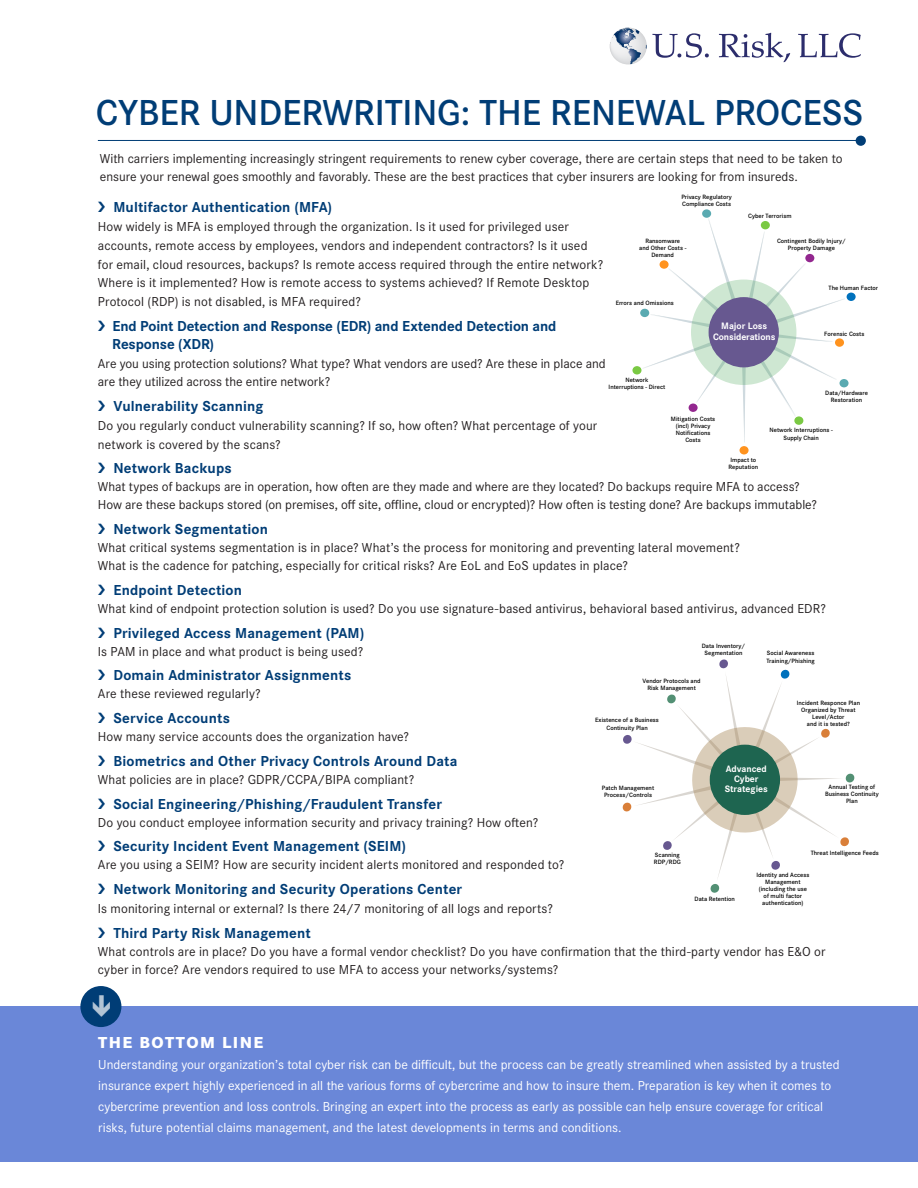
<style>
.page{position:relative;width:918px;height:1188px;background:#fff}
.page>*{position:absolute;margin:0;border:0;box-sizing:border-box;transform-origin:0 0}
.HEAD{font:600 37.5px "Corporate S Pro";letter-spacing:-.005em;color:#003d76}
.SUB_HEAD{font:800 16.5px "Corporate S Pro";letter-spacing:.09em;color:#fff}
.SUB_SUBHEAD{font:700 15px "Corporate S Pro";letter-spacing:.01em;color:#003d76}
.SUB_SUBHEAD-2{font:700 15px "Corporate S Pro";letter-spacing:-.01em;color:#003d76}
.TEXT{font:13.5px/18.8px "Corporate S Pro";letter-spacing:.005em;color:#231f20}
.TEXT-2{font:13.5px/21px "Corporate S Pro";color:#fff}
.t1{font:700 9.6px/10.4px "Corporate S Pro";color:#fff;text-align:center}
.t2{font:600 6.45px/7.1px "Corporate S Pro";color:#000;text-align:center}
</style>
<div class="page">
<div style="left:856px;top:136px;width:10px;height:10px;background:#003d76;border-radius:50%"></div>
<svg style="left:719px;top:33px;width:71px;height:29px"></svg>
<svg style="left:798px;top:33px;width:63px;height:25px"></svg>
<svg style="left:610px;top:28px;width:37px;height:36px"></svg>
<svg style="left:646px;top:33px;width:63px;height:25px"></svg>
<svg style="left:627px;top:45px;width:6px;height:3px"></svg>
<svg style="left:615px;top:28px;width:25px;height:11px"></svg>
<hr style="left:98px;top:140px;width:763px;height:1px;background:#003d76">
<div style="left:0;top:1007px;width:918px;height:155px;background:#6a87d8"></div>
<div style="left:80px;top:986px;width:41px;height:41px;background:#003d76;border-radius:50%"></div>
<svg style="left:643px;top:219px;width:202px;height:223px"></svg>
<svg style="left:691px;top:280px;width:105px;height:105px;background:#c8e2ce"></svg>
<div style="left:702px;top:209px;width:9px;height:9px;background:#5aaab1;border-radius:50%"></div>
<div style="left:660px;top:260px;width:9px;height:9px;background:#ff931e;border-radius:50%"></div>
<div style="left:640px;top:309px;width:9px;height:8px;background:#5aaab1;border-radius:50%"></div>
<div style="left:632px;top:366px;width:10px;height:9px;background:#7ac943;border-radius:50%"></div>
<div style="left:689px;top:404px;width:9px;height:8px;background:#93278f;border-radius:50%"></div>
<div style="left:740px;top:446px;width:9px;height:8px;background:#ff931e;border-radius:50%"></div>
<div style="left:761px;top:221px;width:9px;height:8px;background:#7ac943;border-radius:50%"></div>
<div style="left:805px;top:254px;width:9px;height:8px;background:#93278f;border-radius:50%"></div>
<div style="left:847px;top:293px;width:9px;height:8px;background:#0071bc;border-radius:50%"></div>
<div style="left:835px;top:338px;width:9px;height:9px;background:#ff931e;border-radius:50%"></div>
<div style="left:840px;top:379px;width:9px;height:8px;background:#5aaab1;border-radius:50%"></div>
<div style="left:794px;top:416px;width:9px;height:9px;background:#7ac943;border-radius:50%"></div>
<div style="left:709px;top:297px;width:70px;height:70px;background:#675890;border-radius:50%"></div>
<svg style="left:622px;top:659px;width:233px;height:234px"></svg>
<div style="left:710px;top:745px;width:70px;height:70px;background:#1e6550;border-radius:50%"></div>
<p class="HEAD" style="left:96px;top:84px;width:769px">CYBER UNDERWRITING: THE RENEWAL PROCESS</p>
<p class="TEXT" style="left:100px;top:149px;width:744px;line-height:18px">With carriers implementing increasingly stringent requirements to renew cyber coverage, there are certain steps that need to be taken to ensure your renewal goes smoothly and favorably. These are the best practices that cyber insurers are looking for from insureds.</p>
<p class="t2" style="left:681px;top:193px;width:52px;text-align:left">Privacy Regulatory<br>Compliance Costs</p>
<p class="t2" style="left:639px;top:237px;width:49px">Ransomware<br>and Other Costs -<br>Demand</p>
<p class="SUB_SUBHEAD" style="left:113px;top:195px;width:220px">Multifactor Authentication (MFA)</p>
<p class="TEXT" style="left:98px;top:216px;width:507px">How widely is MFA is employed through the organization. Is it used for privileged user accounts, remote access by employees, vendors and independent contractors? Is it used for email, cloud resources, backups? Is remote access required through the entire network?<br>Where is it implemented? How is remote access to systems achieved? If Remote Desktop Protocol (RDP) is not disabled, is MFA required?</p>
<p class="SUB_SUBHEAD" style="left:113px;top:314px;width:445px">End Point Detection and Response (EDR) and Extended Detection and</p>
<p class="SUB_SUBHEAD-2" style="left:112px;top:332px;width:103px">Response (XDR)</p>
<p class="TEXT" style="left:98px;top:353px;width:509px">Are you using protection solutions? What type? What vendors are used? Are these in place and are they utilized across the entire network?</p>
<p class="SUB_SUBHEAD" style="left:113px;top:394px;width:152px">Vulnerability Scanning</p>
<p class="TEXT" style="left:98px;top:415px;width:501px">Do you regularly conduct vulnerability scanning? If so, how often? What percentage of your network is covered by the scans?</p>
<p class="SUB_SUBHEAD" style="left:113px;top:456px;width:120px">Network Backups</p>
<p class="TEXT" style="left:98px;top:477px;width:721px;line-height:18px">What types of backups are in operation, how often are they made and where are they located? Do backups require MFA to access?<br>How are these backups stored (on premises, off site, offline, cloud or encrypted)? How often is testing done? Are backups immutable?</p>
<p class="SUB_SUBHEAD" style="left:113px;top:517px;width:156px">Network Segmentation</p>
<p class="TEXT" style="left:98px;top:538px;width:644px;line-height:18px">What critical systems segmentation is in place? What’s the process for monitoring and preventing lateral movement?<br>What is the cadence for patching, especially for critical risks? Are EoL and EoS updates in place?</p>
<p class="SUB_SUBHEAD" style="left:113px;top:578px;width:130px">Endpoint Detection</p>
<p class="TEXT" style="left:98px;top:598px;width:730px">What kind of endpoint protection solution is used? Do you use signature-based antivirus, behavioral based antivirus, advanced EDR?</p>
<p class="SUB_SUBHEAD" style="left:113px;top:621px;width:252px">Privileged Access Management (PAM)</p>
<p class="TEXT" style="left:98px;top:641px;width:267px">Is PAM in place and what product is being used?</p>
<p class="SUB_SUBHEAD" style="left:113px;top:663px;width:239px">Domain Administrator Assignments</p>
<p class="TEXT" style="left:98px;top:683px;width:164px">Are these reviewed regularly?</p>
<p class="SUB_SUBHEAD" style="left:113px;top:706px;width:118px">Service Accounts</p>
<p class="TEXT" style="left:98px;top:726px;width:313px">How many service accounts does the organization have?</p>
<p class="SUB_SUBHEAD" style="left:113px;top:749px;width:346px">Biometrics and Other Privacy Controls Around Data</p>
<p class="TEXT" style="left:98px;top:769px;width:318px">What policies are in place? GDPR/CCPA/BIPA compliant?</p>
<p class="SUB_SUBHEAD" style="left:113px;top:792px;width:330px">Social Engineering/Phishing/Fraudulent Transfer</p>
<p class="TEXT" style="left:98px;top:812px;width:442px">Do you conduct employee information security and privacy training? How often?</p>
<p class="SUB_SUBHEAD" style="left:113px;top:834px;width:294px">Security Incident Event Management (SEIM)</p>
<p class="TEXT" style="left:98px;top:854px;width:468px">Are you using a SEIM? How are security incident alerts monitored and responded to?</p>
<p class="SUB_SUBHEAD" style="left:113px;top:877px;width:350px">Network Monitoring and Security Operations Center</p>
<p class="TEXT" style="left:98px;top:898px;width:457px">Is monitoring internal or external? Is there 24/7 monitoring of all logs and reports?</p>
<p class="SUB_SUBHEAD" style="left:113px;top:921px;width:199px">Third Party Risk Management</p>
<p class="TEXT" style="left:98px;top:941px;width:729px;line-height:18px">What controls are in place? Do you have a formal vendor checklist? Do you have confirmation that the third-party vendor has E&amp;O or cyber in force? Are vendors required to use MFA to access your networks/systems?</p>
<p class="t2" style="left:748px;top:212px;width:45px">Cyber Terrorism</p>
<p class="t2" style="left:777px;top:237px;width:70px">Contingent Bodily Injury/<br>Property Damage</p>
<p class="t2" style="left:829px;top:284px;width:51px">The Human Factor</p>
<p class="t2" style="left:616px;top:299px;width:60px">Errors and Omissions</p>
<p class="t1" style="left:713px;top:320px;width:64px">Major Loss<br>Considerations</p>
<p class="t2" style="left:824px;top:330px;width:42px">Forensic Costs</p>
<p class="t2" style="left:609px;top:376px;width:58px">Network<br>Interruptions - Direct</p>
<p class="t2" style="left:825px;top:389px;width:44px">Data/Hardware<br>Restoration</p>
<p class="t2" style="left:770px;top:426px;width:65px">Network Interruptions -<br>Supply Chain</p>
<p class="t2" style="left:671px;top:415px;width:46px">Mitigation Costs (incl) Privacy<br>Notifications<br>Costs</p>
<p class="t2" style="left:729px;top:456px;width:31px;text-align:left">Impact to<br>Reputation</p>
<p class="t2" style="left:702px;top:642px;width:45px">Data Inventory/<br>Segmentation</p>
<p class="t2" style="left:767px;top:649px;width:50px;text-align:left">Social Awareness<br>Training/Phishing</p>
<p class="t2" style="left:643px;top:676px;width:60px">Vendor Protocols and<br>Risk Management</p>
<p class="t2" style="left:797px;top:699px;width:65px">Incident Responce Plan<br>Organized by Threat<br>Level/Actor<br>and it is tested?</p>
<p class="t2" style="left:595px;top:716px;width:65px">Existence of a Business<br>Continuity Plan</p>
<p class="t1" style="left:725px;top:763px;width:45px">Advanced<br>Cyber<br>Strategies</p>
<p class="t2" style="left:825px;top:783px;width:55px">Annual Testing of<br>Business Continuity<br>Plan</p>
<p class="t2" style="left:602px;top:784px;width:54px">Patch Management<br>Process/Controls</p>
<p class="t2" style="left:811px;top:849px;width:70px">Threat Intelligence Feeds</p>
<p class="t2" style="left:654px;top:851px;width:28px;text-align:left">Scanning<br>RDP/RDG</p>
<p class="t2" style="left:756px;top:871px;width:55px">Identity and Access<br>Management (including the use of multi factor authentication)</p>
<p class="t2" style="left:695px;top:894px;width:42px">Data Retention</p>
<p class="SUB_HEAD" style="left:98px;top:1029px;width:167px">THE BOTTOM LINE</p>
<p class="TEXT-2" style="left:98px;top:1053px;width:743px">Understanding your organization’s total cyber risk can be difficult, but the process can be greatly streamlined when assisted by a trusted insurance expert highly experienced in all the various forms of cybercrime and how to insure them. Preparation is key when it comes to cybercrime prevention and loss controls. Bringing an expert into the process as early as possible can help ensure coverage for critical risks, future potential claims management, and the latest developments in terms and conditions.</p>
</div>
